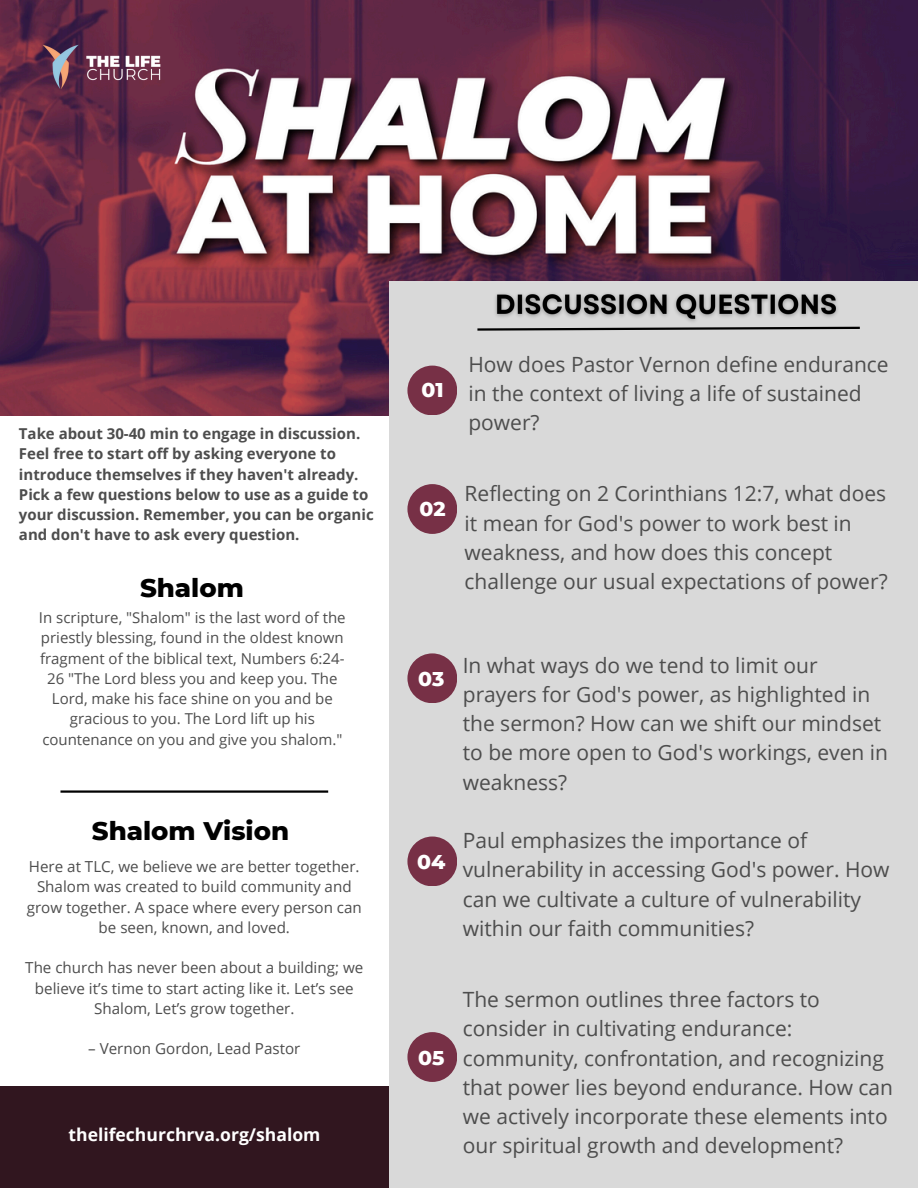
<style>
.page{position:relative;width:918px;height:1188px;background:#fff}
.page>*{position:absolute;margin:0;border:0;box-sizing:border-box;transform-origin:0 0}
.t1{font:800 25.95px "Montserrat";color:#000}
.t2{font:21px/29.2px "Open Sans";color:#4d4d4d}
.t3{font:800 20.4px "Montserrat";color:#fff}
.t4{font:700 17.55px "Open Sans";color:#fff}
.t5{font:15.15px/20.2px "Open Sans";color:#4d4d4d;text-align:center}
.t6{font:15px/20.2px "Open Sans";color:#4d4d4d;text-align:center}
.t7{font:700 15px/20.2px "Open Sans";color:#4d4d4d}
</style>
<div class="page">
<img style="left:0;top:0;width:918px;height:415px">
<div style="left:389px;top:281px;width:529px;height:907px;background:#d9d9d9"></div>
<div style="left:0;top:1086px;width:389px;height:102px;background:#31161f"></div>
<hr style="left:60px;top:790px;width:268px;height:3px;background:#000">
<svg style="left:477px;top:326px;width:383px;height:5px"></svg>
<img style="left:36px;top:1px;width:131px;height:132px">
<div style="left:407px;top:366px;width:50px;height:49px;background:#773046;border-radius:50%"></div>
<div style="left:407px;top:484px;width:50px;height:50px;background:#773046;border-radius:50%"></div>
<div style="left:407px;top:653px;width:50px;height:50px;background:#773046;border-radius:50%"></div>
<img style="left:490px;top:293px;width:354px;height:34px">
<div style="left:407px;top:837px;width:50px;height:49px;background:#773046;border-radius:50%"></div>
<div style="left:407px;top:1032px;width:50px;height:50px;background:#773046;border-radius:50%"></div>
<h2 class="t7" style="left:19px;top:423px;width:356px">Take about 30-40 min to engage in discussion.<br>Feel free to start off by asking everyone to introduce themselves if they haven't already.<br>Pick a few questions below to use as a guide to your discussion. Remember, you can be organic and don't have to ask every question.</h2>
<p class="t1" style="left:140px;top:572px;width:105px">Shalom</p>
<p class="t6" style="left:39px;top:607px;width:308px">In scripture, "Shalom" is the last word of the priestly blessing, found in the oldest known fragment of the biblical text, Numbers 6:24- 26 "The Lord bless you and keep you. The Lord, make his face shine on you and be gracious to you. The Lord lift up his countenance on you and give you shalom."</p>
<h3 class="t1" style="left:92px;top:815px;width:199px">Shalom Vision</h3>
<h3 class="t5" style="left:29px;top:856px;width:332px">Here at TLC, we believe we are better together.</h3>
<p class="t5" style="left:27px;top:876px;width:337px">Shalom was created to build community and grow together. A space where every person can be seen, known, and loved.</p>
<p class="t5" style="left:25px;top:957px;width:340px">The church has never been about a building; we believe it’s time to start acting like it. Let’s see<br>Shalom, Let’s grow together.</p>
<h3 class="t5" style="left:88px;top:1038px;width:214px">– Vernon Gordon, Lead Pastor</h3>
<h5 class="t4" style="left:69px;top:1122px;width:254px">thelifechurchrva.org/shalom</h5>
<h3 class="t3" style="left:421px;top:378px;width:24px">01</h3>
<p class="t2" style="left:468px;top:349px;width:422px">How does Pastor Vernon define endurance in the context of living a life of sustained power?</p>
<p class="t3" style="left:419px;top:496px;width:28px">02</p>
<p class="t2" style="left:465px;top:479px;width:425px">Reflecting on 2 Corinthians 12:7, what does it mean for God's power to work best in weakness, and how does this concept challenge our usual expectations of power?</p>
<h3 class="t3" style="left:418px;top:666px;width:28px">03</h3>
<h2 class="t3" style="left:417px;top:849px;width:30px">04</h2>
<p class="t2" style="left:463px;top:650px;width:427px">In what ways do we tend to limit our prayers for God's power, as highlighted in the sermon? How can we shift our mindset to be more open to God's workings, even in weakness?</p>
<p class="t2" style="left:463px;top:825px;width:428px">Paul emphasizes the importance of vulnerability in accessing God's power. How can we cultivate a culture of vulnerability within our faith communities?</p>
<p class="t3" style="left:418px;top:1045px;width:28px">05</p>
<h4 class="t2" style="left:463px;top:984px;width:432px">The sermon outlines three factors to consider in cultivating endurance: community, confrontation, and recognizing that power lies beyond endurance. How can we actively incorporate these elements into our spiritual growth and development?</h4>
</div>
